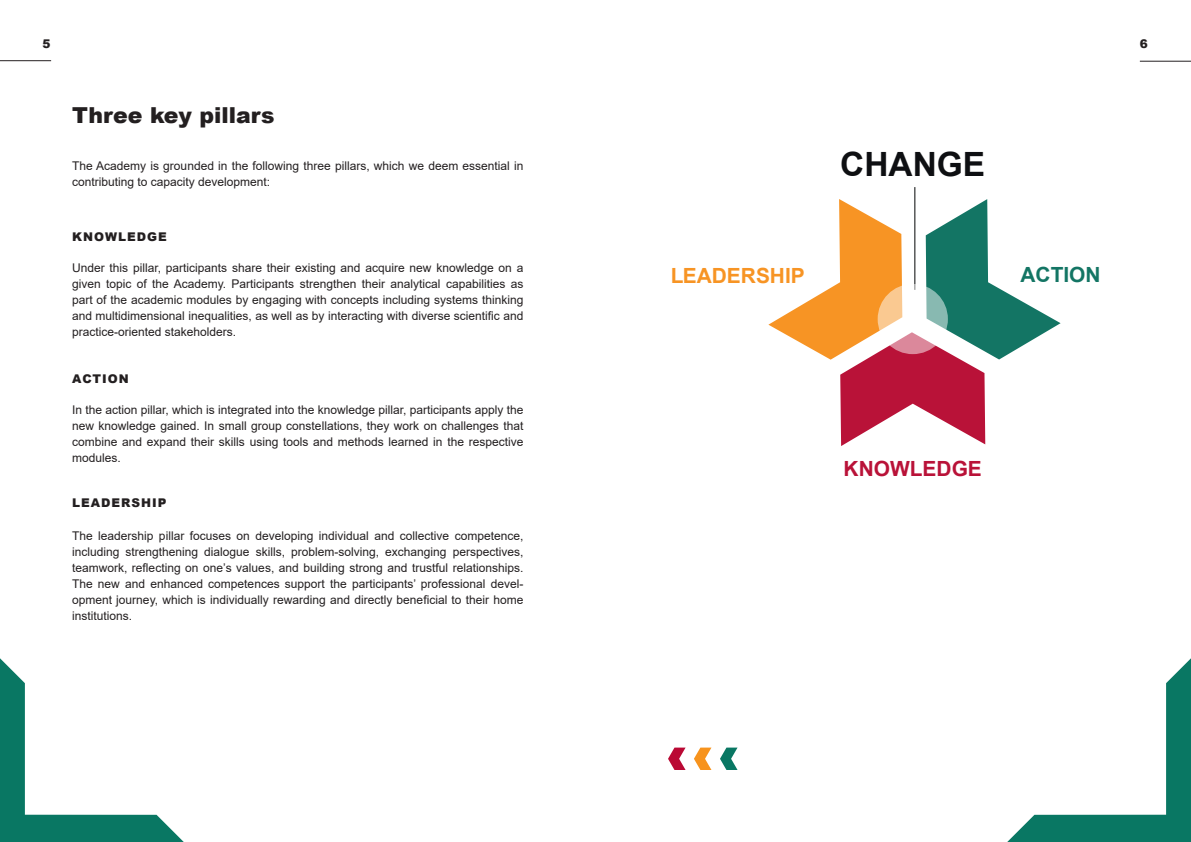
<style>
.page{position:relative;width:1191px;height:842px;background:#fff}
.page>*{position:absolute;margin:0;border:0;box-sizing:border-box;transform-origin:0 0}
.t1{font:700 33.4px "Arial";color:#0e0f12}
.t2{font:900 22px "Arial";color:#231f20}
.t3{font:700 20.9px "Arial";color:#f79424}
.t4{font:700 20.9px "Arial";color:#b91238}
.t5{font:700 20.9px "Arial";color:#137564}
.t6{font:12px/16px "Arial";color:#231f20;text-align:justify}
.t7{font:900 12px "Arial";letter-spacing:.085em;color:#231f20}
</style>
<div class="page">
<hr style="left:0;top:60px;width:51px;height:1px;background:#231f20">
<hr style="left:1139px;top:61px;width:52px;height:1px;background:#231f20">
<svg style="left:768px;top:199px;width:292px;height:247px"></svg>
<hr style="left:914px;top:187px;width:1px;height:103px;background:#030505">
<svg style="left:877px;top:284px;width:71px;height:70px"></svg>
<svg style="left:720px;top:747px;width:17px;height:23px"></svg>
<svg style="left:694px;top:747px;width:17px;height:23px"></svg>
<svg style="left:668px;top:747px;width:17px;height:23px"></svg>
<svg style="left:0;top:658px;width:184px;height:184px"></svg>
<svg style="left:1007px;top:658px;width:184px;height:184px"></svg>
<p class="t7" style="left:43px;top:35px;width:10px">5</p>
<p class="t7" style="left:1139px;top:35px;width:10px">6</p>
<h2 class="t2" style="left:72px;top:99px;width:204px">Three key pillars</h2>
<p class="t6" style="left:72px;top:158px;width:453px">The Academy is grounded in the following three pillars, which we deem essential in contributing to capacity development:</p>
<p class="t7" style="left:72px;top:228px;width:96px">KNOWLEDGE</p>
<p class="t6" style="left:72px;top:260px;width:453px">Under this pillar, participants share their existing and acquire new knowledge on a given topic of the Academy. Participants strengthen their analytical capabilities as part of the academic modules by engaging with concepts including systems thinking and multidimensional inequalities, as well as by interacting with diverse scientific and practice-oriented stakeholders.</p>
<p class="t7" style="left:72px;top:370px;width:58px">ACTION</p>
<p class="t6" style="left:72px;top:402px;width:453px">In the action pillar, which is integrated into the knowledge pillar, participants apply the new knowledge gained. In small group constellations, they work on challenges that combine and expand their skills using tools and methods learned in the respective modules.</p>
<p class="t7" style="left:72px;top:494px;width:96px">LEADERSHIP</p>
<p class="t6" style="left:72px;top:527px;width:453px">The leadership pillar focuses on developing individual and collective competence, including strengthening dialogue skills, problem-solving, exchanging perspectives, teamwork, reflecting on one’s values, and building strong and trustful relationships.<br>The new and enhanced competences support the participants’ professional devel&shy;opment journey, which is individually rewarding and directly beneficial to their home institutions.</p>
<h1 class="t1" style="left:840px;top:141px;width:146px">CHANGE</h1>
<h3 class="t3" style="left:670px;top:261px;width:136px">LEADERSHIP</h3>
<h3 class="t5" style="left:1020px;top:260px;width:82px">ACTION</h3>
<h3 class="t4" style="left:843px;top:454px;width:140px">KNOWLEDGE</h3>
</div>
